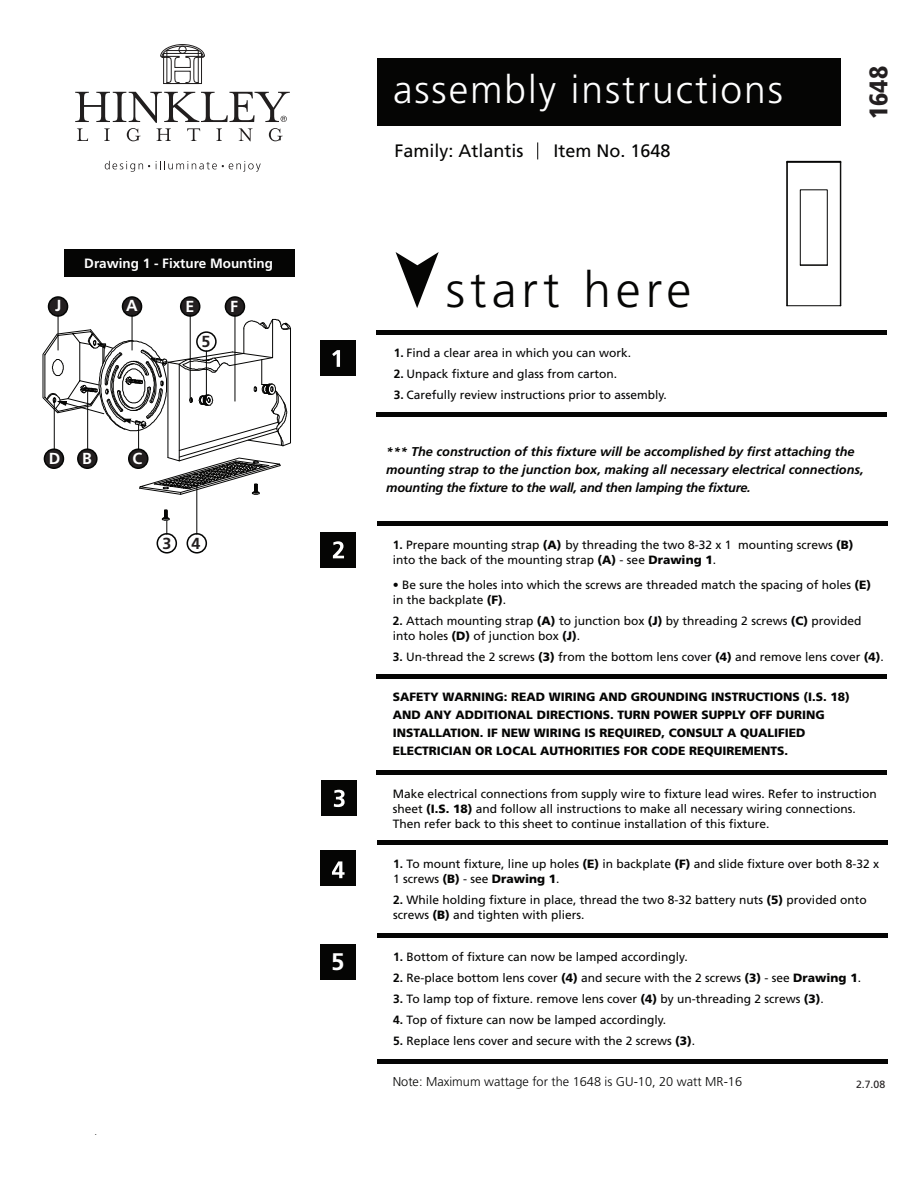
<style>
.page{position:relative;width:918px;height:1188px;background:#fff}
.page>*{position:absolute;margin:0;border:0;box-sizing:border-box;transform-origin:0 0}
.t1{font:300 49.65px "Frutiger LT Std";letter-spacing:.1em;color:#050504}
.t2{font:300 39px "Frutiger LT Std";letter-spacing:.05em;color:#fff}
.t3{font:900 condensed 25.5px "Frutiger LT Std";color:#231f20}
.t4{font:700 24px "Frutiger LT Std";color:#fff}
.t5{font:18px "Frutiger LT Std";color:#050504}
.t6{font:700 16.05px "Frutiger LT Std";color:#fff}
.t7{font:700 16.05px "Frutiger LT Std";color:#231f20}
.t8{font:700 13.5px "Frutiger LT Std";color:#fff}
.t9{font:italic 700 12.75px/18px "Frutiger LT Std";color:#050504}
.t10{font:300 12.75px "Frutiger LT Std";color:#050504}
.t11{font:12px/15px "Frutiger LT Std";color:#050504}
.t12{font:900 12px/18px "Frutiger LT Std";color:#050504}
.t13{font:10.5px "Frutiger LT Std";color:#231f20}
.s1{font-weight:700}
.s2{font-weight:900}
.s3{font-weight:300}
</style>
<div class="page">
<div style="left:377px;top:58px;width:463px;height:68px;background:#050504"></div>
<svg style="left:105px;top:161px;width:45px;height:11px"></svg>
<svg style="left:156px;top:161px;width:105px;height:11px"></svg>
<svg style="left:160px;top:44px;width:45px;height:40px"></svg>
<svg style="left:75px;top:92px;width:215px;height:49px"></svg>
<svg style="left:396px;top:252px;width:43px;height:56px"></svg>
<div style="left:321px;top:341px;width:35px;height:35px;background:#050504"></div>
<svg style="left:332px;top:350px;width:8px;height:17px"></svg>
<div style="left:321px;top:781px;width:36px;height:35px;background:#050504"></div>
<div style="left:377px;top:330px;width:510px;height:5px;background:#050504"></div>
<div style="left:377px;top:412px;width:510px;height:5px;background:#050504"></div>
<div style="left:377px;top:521px;width:510px;height:5px;background:#050504"></div>
<div style="left:376px;top:674px;width:511px;height:5px;background:#050504"></div>
<div style="left:377px;top:840px;width:510px;height:5px;background:#050504"></div>
<div style="left:376px;top:770px;width:511px;height:5px;background:#050504"></div>
<div style="left:377px;top:933px;width:510px;height:5px;background:#050504"></div>
<div style="left:377px;top:1059px;width:511px;height:5px;background:#050504"></div>
<svg style="left:537px;top:142px;width:1px;height:17px"></svg>
<svg style="left:334px;top:790px;width:11px;height:17px"></svg>
<div style="left:321px;top:533px;width:35px;height:35px;background:#050504"></div>
<div style="left:321px;top:851px;width:35px;height:35px;background:#050504"></div>
<svg style="left:332px;top:861px;width:13px;height:17px"></svg>
<div style="left:321px;top:944px;width:35px;height:36px;background:#050504"></div>
<svg style="left:333px;top:541px;width:11px;height:17px"></svg>
<div style="left:64px;top:249px;width:231px;height:28px;background:#050504"></div>
<div style="left:800px;top:190px;width:28px;height:75px;border:1px solid #050504"></div>
<div style="left:787px;top:162px;width:54px;height:144px;border:1px solid #050504"></div>
<div style="left:787px;top:161px;width:54px;height:1px;border:1px solid #050504"></div>
<svg style="left:800px;top:265px;width:28px;height:1px"></svg>
<svg style="left:840px;top:161px;width:1px;height:145px"></svg>
<svg style="left:786px;top:161px;width:2px;height:145px"></svg>
<div style="left:48px;top:296px;width:20px;height:21px;background:#231f20;border:2px solid #050605;border-radius:50%"></div>
<hr style="left:58px;top:315px;width:1px;height:35px;background:#050504">
<svg style="left:43px;top:319px;width:248px;height:176px"></svg>
<div style="left:122px;top:296px;width:20px;height:21px;background:#231f20;border:2px solid #050605;border-radius:50%"></div>
<hr style="left:132px;top:315px;width:1px;height:35px;background:#050504">
<div style="left:196px;top:331px;width:21px;height:21px;background:#fff;border:2px solid #050605;border-radius:50%"></div>
<hr style="left:206px;top:351px;width:1px;height:50px;background:#050504">
<div style="left:157px;top:533px;width:20px;height:21px;background:#fff;border:2px solid #050605;border-radius:50%"></div>
<svg style="left:162px;top:509px;width:8px;height:26px"></svg>
<div style="left:187px;top:533px;width:20px;height:21px;background:#fff;border:2px solid #050605;border-radius:50%"></div>
<hr style="left:196px;top:484px;width:1px;height:51px;background:#050504">
<div style="left:180px;top:296px;width:20px;height:21px;background:#231f20;border:2px solid #050605;border-radius:50%"></div>
<hr style="left:190px;top:315px;width:1px;height:86px;background:#050504">
<div style="left:225px;top:296px;width:20px;height:21px;background:#231f20;border:2px solid #050605;border-radius:50%"></div>
<hr style="left:235px;top:315px;width:1px;height:86px;background:#050504">
<h3 class="t6" style="left:55px;top:296px;width:8px">J</h3>
<p class="t8" style="left:84px;top:255px;width:190px">Drawing 1 - Fixture Mounting</p>
<h3 class="t6" style="left:126px;top:296px;width:13px">A</h3>
<h3 class="t6" style="left:186px;top:297px;width:10px">E</h3>
<h3 class="t6" style="left:230px;top:297px;width:10px">F</h3>
<h3 class="t7" style="left:202px;top:332px;width:10px">5</h3>
<h3 class="t6" style="left:49px;top:449px;width:13px">D</h3>
<h3 class="t6" style="left:82px;top:449px;width:11px">B</h3>
<h3 class="t6" style="left:132px;top:449px;width:11px">C</h3>
<h3 class="t7" style="left:163px;top:534px;width:10px">3</h3>
<h3 class="t7" style="left:192px;top:534px;width:10px">4</h3>
<h2 class="t2" style="left:393px;top:68px;width:392px">assembly instructions</h2>
<h3 class="t5" style="left:394px;top:140px;width:131px">Family: Atlantis</h3>
<h3 class="t5" style="left:553px;top:140px;width:119px">Item No. 1648</h3>
<h3 class="t3" style="left:863px;top:119px;width:55px;rotate:-90deg">1648</h3>
<h3 class="t4" style="left:331px;top:948px;width:15px">5</h3>
<h1 class="t1" style="left:446px;top:262px;width:247px">start here</h1>
<p class="t11" style="left:394px;top:346px;width:239px"><span class="s1">1.</span> Find a clear area in which you can work.</p>
<p class="t11" style="left:394px;top:367px;width:225px"><span class="s1">2.</span> Unpack fixture and glass from carton.</p>
<p class="t11" style="left:394px;top:388px;width:275px"><span class="s1">3.</span> Carefully review instructions prior to assembly.</p>
<p class="t9" style="left:386px;top:442px;width:479px">*** The construction of this fixture will be accomplished by first attaching the mounting strap to the junction box, making all necessary electrical connections, mounting the fixture to the wall, and then lamping the fixture.</p>
<p class="t11" style="left:393px;top:537px;width:462px"><span class="s1">1.</span> Prepare mounting strap <span class="s2">(A)</span> by threading the two 8-32 x 1 mounting screws <span class="s2">(B) </span>into the back of the mounting strap <span class="s2">(A)</span> - see <span class="s2">Drawing 1</span>.</p>
<p class="t11" style="left:393px;top:577px;width:480px"><span class="s3">•</span> Be sure the holes into which the screws are threaded match the spacing of holes <span class="s2">(E) </span>in the backplate <span class="s2">(F)</span>.</p>
<p class="t11" style="left:393px;top:613px;width:470px"><span class="s1">2.</span> Attach mounting strap <span class="s2">(A)</span> to junction box <span class="s2">(J)</span> by threading 2 screws <span class="s2">(C)</span> provided into holes <span class="s2">(D)</span> of junction box <span class="s2">(J)</span>.</p>
<p class="t11" style="left:393px;top:649px;width:492px"><span class="s1">3.</span> Un-thread the 2 screws <span class="s2">(3)</span> from the bottom lens cover <span class="s2">(4)</span> and remove lens cover <span class="s2">(4)</span>.</p>
<p class="t12" style="left:393px;top:688px;width:459px">SAFETY WARNING: READ WIRING AND GROUNDING INSTRUCTIONS (I.S. 18)<br>AND ANY ADDITIONAL DIRECTIONS. TURN POWER SUPPLY OFF DURING INSTALLATION. IF NEW WIRING IS REQUIRED, CONSULT A QUALIFIED ELECTRICIAN OR LOCAL AUTHORITIES FOR CODE REQUIREMENTS.</p>
<p class="t11" style="left:393px;top:786px;width:486px">Make electrical connections from supply wire to fixture lead wires. Refer to instruction sheet <span class="s2">(I.S. 18)</span> and follow all instructions to make all necessary wiring connections.<br>Then refer back to this sheet to continue installation of this fixture.</p>
<p class="t11" style="left:393px;top:856px;width:487px"><span class="s1">1.</span> To mount fixture, line up holes <span class="s2">(E)</span> in backplate <span class="s2">(F)</span> and slide fixture over both 8-32 x<br>1 screws <span class="s2">(B)</span> - see <span class="s2">Drawing 1</span>.</p>
<p class="t11" style="left:393px;top:892px;width:475px"><span class="s1">2.</span> While holding fixture in place, thread the two 8-32 battery nuts <span class="s2">(5)</span> provided onto screws <span class="s2">(B)</span> and tighten with pliers.</p>
<p class="t11" style="left:393px;top:950px;width:296px"><span class="s1">1.</span> Bottom of fixture can now be lamped accordingly.</p>
<p class="t11" style="left:393px;top:971px;width:469px"><span class="s1">2.</span> Re-place bottom lens cover <span class="s2">(4)</span> and secure with the 2 screws <span class="s2">(3)</span> - see <span class="s2">Drawing 1</span>.</p>
<p class="t11" style="left:393px;top:992px;width:432px"><span class="s1">3.</span> To lamp top of fixture. remove lens cover <span class="s2">(4)</span> by un-threading 2 screws <span class="s2">(3)</span>.</p>
<p class="t11" style="left:393px;top:1013px;width:274px"><span class="s1">4.</span> Top of fixture can now be lamped accordingly.</p>
<p class="t11" style="left:393px;top:1034px;width:304px"><span class="s1">5.</span> Replace lens cover and secure with the 2 screws <span class="s2">(3)</span>.</p>
<p class="t10" style="left:393px;top:1074px;width:351px">Note: Maximum wattage for the 1648 is GU-10, 20 watt MR-16</p>
<p class="t13" style="left:856px;top:1078px;width:31px">2.7.08</p>
</div>
